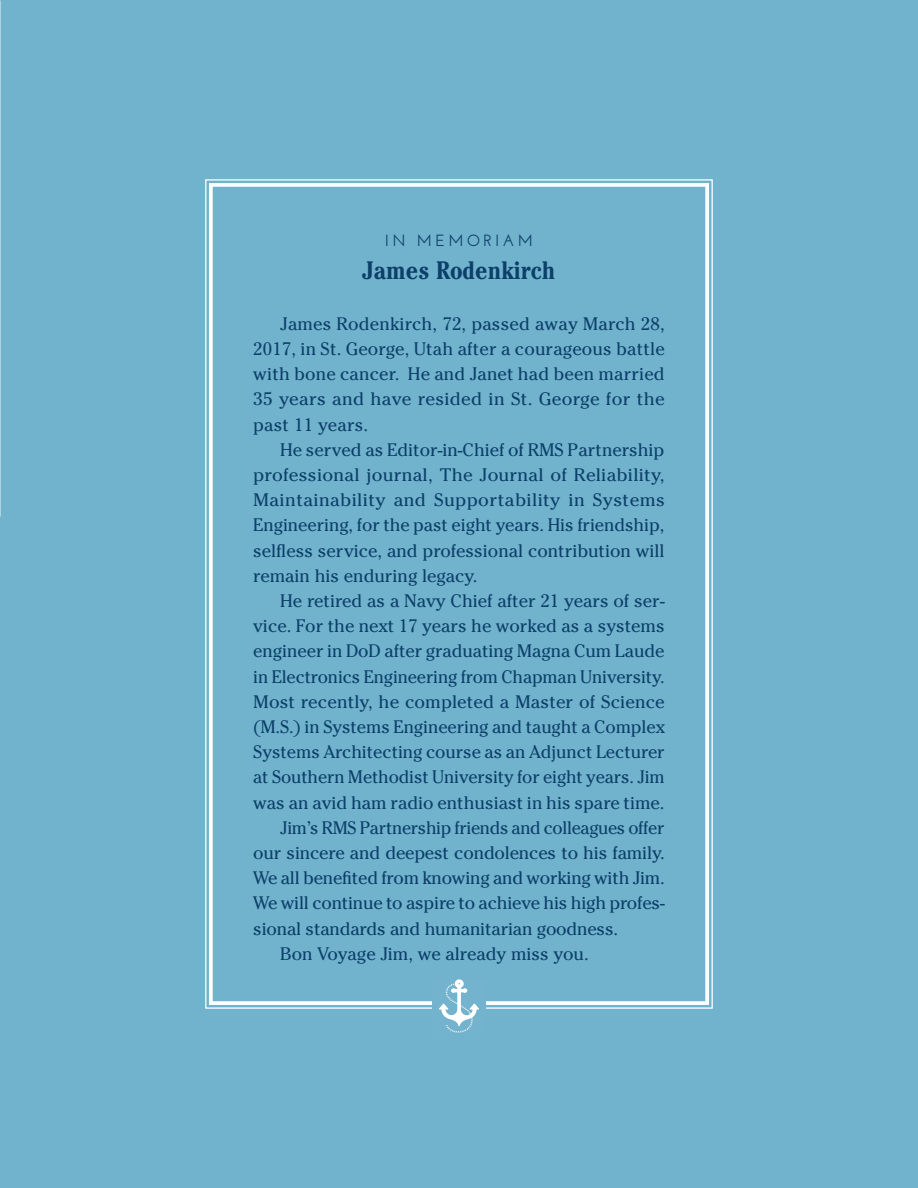
<style>
.page{position:relative;width:918px;height:1188px;background:#71b2cd}
.page>*{position:absolute;margin:0;border:0;box-sizing:border-box;transform-origin:0 0}
.t1{font:700 condensed 25.2px "Cheltenham Std";color:#0c3f69}
.t2{font:18px/25.2px "Cheltenham Std";letter-spacing:-.005em;color:#0c3f69;text-align:justify}
.t3{font:600 16.2px "Josefin Sans";letter-spacing:.2em;color:#0c3f69}
</style>
<div class="page">
<svg style="left:205px;top:179px;width:508px;height:830px"></svg>
<div style="left:209px;top:183px;width:500px;height:822px;border:4px solid #fff"></div>
<div style="left:432px;top:979px;width:54px;height:54px;background:#73b3cd"></div>
<svg style="left:439px;top:979px;width:40px;height:54px"></svg>
<img style="left:0;top:0;width:1px;height:517px">
<p class="t3" style="left:385px;top:231px;width:150px">IN MEMORIAM</p>
<h1 class="t1" style="left:363px;top:255px;width:194px">James Rodenkirch</h1>
<p class="t2" style="left:253px;top:311px;width:413px;text-indent:27px">James Rodenkirch, 72, passed away March 28, 2017, in St. George, Utah after a courageous battle with bone cancer. He and Janet had been married 35 years and have resided in St. George for the past 11 years.</p>
<p class="t2" style="left:253px;top:437px;width:413px;text-indent:27px">He served as Editor-in-Chief of RMS Partnership professional journal, The Journal of Reliability, Maintainability and Supportability in Systems Engineering, for the past eight years. His friendship, selfless service, and professional contribution will remain his enduring legacy.</p>
<p class="t2" style="left:280px;top:588px;width:386px">He retired as a Navy Chief after 21 years of ser-</p>
<p class="t2" style="left:253px;top:613px;width:413px">vice. For the next 17 years he worked as a systems</p>
<p class="t2" style="left:253px;top:639px;width:413px">engineer in DoD after graduating Magna Cum Laude</p>
<p class="t2" style="left:253px;top:664px;width:413px">in Electronics Engineering from Chapman University.</p>
<p class="t2" style="left:253px;top:689px;width:413px">Most recently, he completed a Master of Science</p>
<p class="t2" style="left:253px;top:714px;width:413px">(M.S.) in Systems Engineering and taught a Complex</p>
<p class="t2" style="left:253px;top:739px;width:413px">Systems Architecting course as an Adjunct Lecturer</p>
<p class="t2" style="left:253px;top:765px;width:413px">at Southern Methodist University for eight years. Jim</p>
<p class="t2" style="left:253px;top:790px;width:413px">was an avid ham radio enthusiast in his spare time.</p>
<p class="t2" style="left:280px;top:815px;width:386px">Jim’s RMS Partnership friends and colleagues offer</p>
<p class="t2" style="left:253px;top:840px;width:413px">our sincere and deepest condolences to his family.</p>
<p class="t2" style="left:253px;top:865px;width:413px">We all benefited from knowing and working with Jim.</p>
<p class="t2" style="left:253px;top:891px;width:413px">We will continue to aspire to achieve his high profes-</p>
<p class="t2" style="left:253px;top:916px;width:366px">sional standards and humanitarian goodness.</p>
<p class="t2" style="left:280px;top:941px;width:310px">Bon Voyage Jim, we already miss you.</p>
</div>
